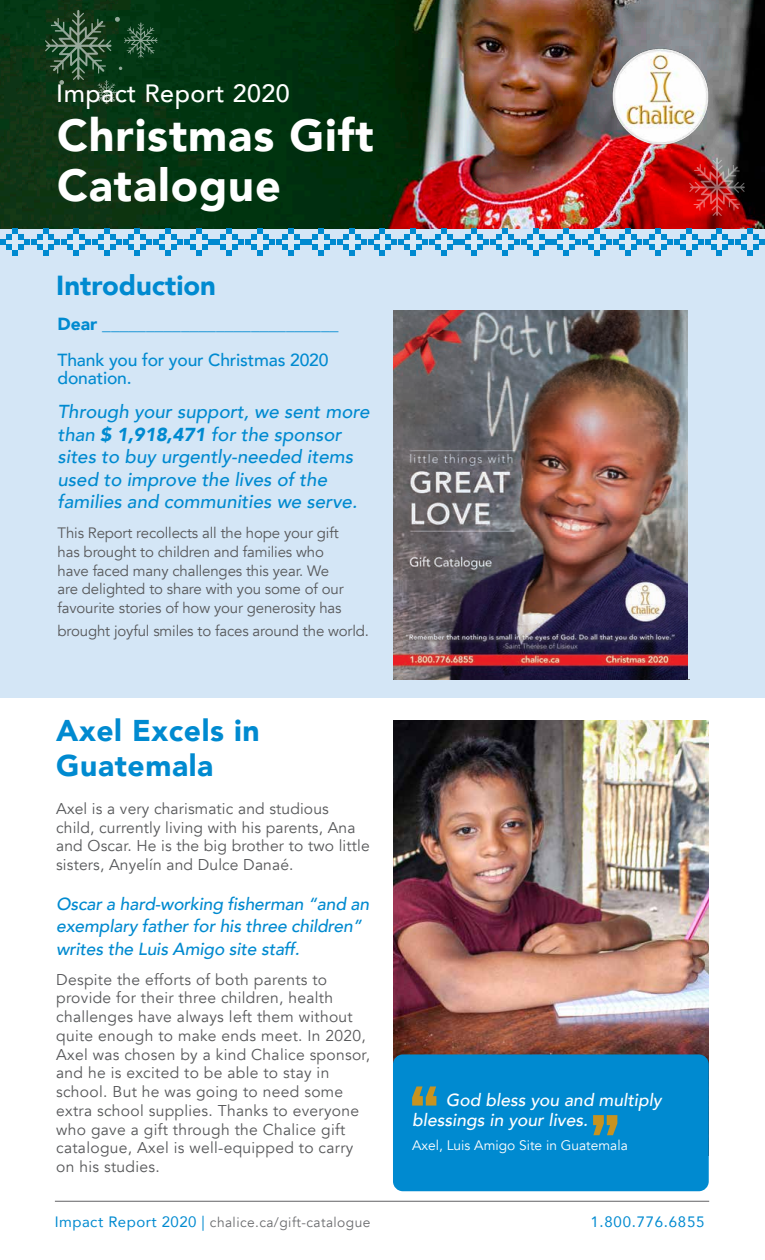
<style>
.page{position:relative;width:765px;height:1260px;background:#fff}
.page>*{position:absolute;margin:0;border:0;box-sizing:border-box;transform-origin:0 0}
.t1{font:900 45px "Avenir";letter-spacing:.02em;color:#fff}
.t2{font:900 30px/35px "Avenir";letter-spacing:.02em;color:#008ad0}
.t3{font:900 27.5px "Avenir";color:#008ad0}
.t4{font:500 25px "Avenir";letter-spacing:.02em;color:#fff}
.Body_Text{font:italic 500 18.75px/22.5px "Avenir";color:#008ad0}
.Quote_inside_Paragra{font:italic 500 17.5px/22.5px "Avenir";letter-spacing:-.01em;color:#008ad0}
.Quote_inside_Paragra-2{font:500 17.5px/18.8px "Avenir";letter-spacing:-.01em;color:#008ad0}
.Quote_inside_Paragra-3{font:italic 500 17.5px/20px "Avenir";color:#fff}
.Body_Text-2{font:15.62px/18.8px "Avenir";letter-spacing:.02em;color:#57585a}
.Body_Text-3{font:15px/18.8px "Avenir";letter-spacing:-.01em;color:#57585a}
.t5{font:15px "Avenir";letter-spacing:.05em;color:#008ad0}
.t6{font:13.75px "Avenir";letter-spacing:.03em;color:#6c6d70}
.Quote_inside_Paragra-4{font:13.75px "Avenir";color:#fff}
.s1{font-weight:900}
.s2{font-size:15px;color:#008ad0}
</style>
<div class="page">
<hr style="left:55px;top:1201px;width:654px;height:1px;background:#616164">
<div style="left:0;top:228px;width:765px;height:470px;background:#d4e6f6"></div>
<img style="left:0;top:0;width:765px;height:229px">
<img style="left:608px;top:45px;width:104px;height:104px">
<svg style="left:689px;top:157px;width:56px;height:59px;background:#a32c2d"></svg>
<svg style="left:45px;top:10px;width:112px;height:94px;background:#1e4728"></svg>
<img style="left:394px;top:311px;width:294px;height:369px">
<img style="left:394px;top:720px;width:315px;height:341px">
<img style="left:396px;top:983px;width:312px;height:76px">
<div style="left:393px;top:1054px;width:316px;height:137px;background:#008ad0;border-radius:10px"></div>
<svg style="left:412px;top:1086px;width:24px;height:20px"></svg>
<svg style="left:593px;top:1115px;width:24px;height:20px"></svg>
<svg style="left:0;top:229px;width:765px;height:26px"></svg>
<p class="t4" style="left:56px;top:72px;width:235px">Impact Report 2020</p>
<p class="t1" style="left:57px;top:96px;width:318px">Christmas Gift</p>
<p class="t1" style="left:57px;top:146px;width:225px">Catalogue</p>
<p class="t3" style="left:56px;top:262px;width:161px">Introduction</p>
<p class="Quote_inside_Paragra-2" style="left:58px;top:314px;width:282px"><span class="s1">Dear</span> ___________________________</p>
<p class="Quote_inside_Paragra-2" style="left:58px;top:349px;width:272px">Thank you for your Christmas 2020 donation.</p>
<p class="Body_Text" style="left:58px;top:401px;width:313px">Through your support, we sent more than <span class="s1">$ 1,918,471</span> for the sponsor sites to buy urgently-needed items used to improve the lives of the families and communities we serve.</p>
<p class="Body_Text-3" style="left:58px;top:524px;width:288px">This Report recollects all the hope your gift has brought to children and families who have faced many challenges this year. We are delighted to share with you some of our favourite stories of how your generosity has</p>
<p class="Body_Text-3" style="left:58px;top:621px;width:313px">brought joyful smiles to faces around the world.</p>
<p class="t2" style="left:56px;top:712px;width:205px">Axel Excels in<br>Guatemala</p>
<p class="Body_Text-2" style="left:56px;top:799px;width:315px">Axel is a very charismatic and studious child, currently living with his parents, Ana and Oscar. He is the big brother to two little sisters, Anyelín and Dulce Danaé.</p>
<p class="Quote_inside_Paragra" style="left:56px;top:893px;width:315px">Oscar a hard-working fisherman “and an exemplary father for his three children” writes the Luis Amigo site staff.</p>
<p class="Body_Text-2" style="left:56px;top:970px;width:315px">Despite the efforts of both parents to provide for their three children, health challenges have always left them without quite enough to make ends meet. In 2020, Axel was chosen by a kind Chalice sponsor, and he is excited to be able to stay in school. But he was going to need some extra school supplies. Thanks to everyone who gave a gift through the Chalice gift catalogue, Axel is well-equipped to carry on his studies.</p>
<p class="Quote_inside_Paragra-3" style="left:412px;top:1090px;width:251px;text-indent:34px">God bless you and multiply blessings in your lives.</p>
<p class="Quote_inside_Paragra-4" style="left:412px;top:1137px;width:217px">Axel, Luis Amigo Site in Guatemala</p>
<p class="t6" style="left:55px;top:1214px;width:317px"><span class="s2">Impact Report 2020 |</span> chalice.ca/gift-catalogue</p>
<p class="t5" style="left:590px;top:1210px;width:115px">1.800.776.6855</p>
</div>
